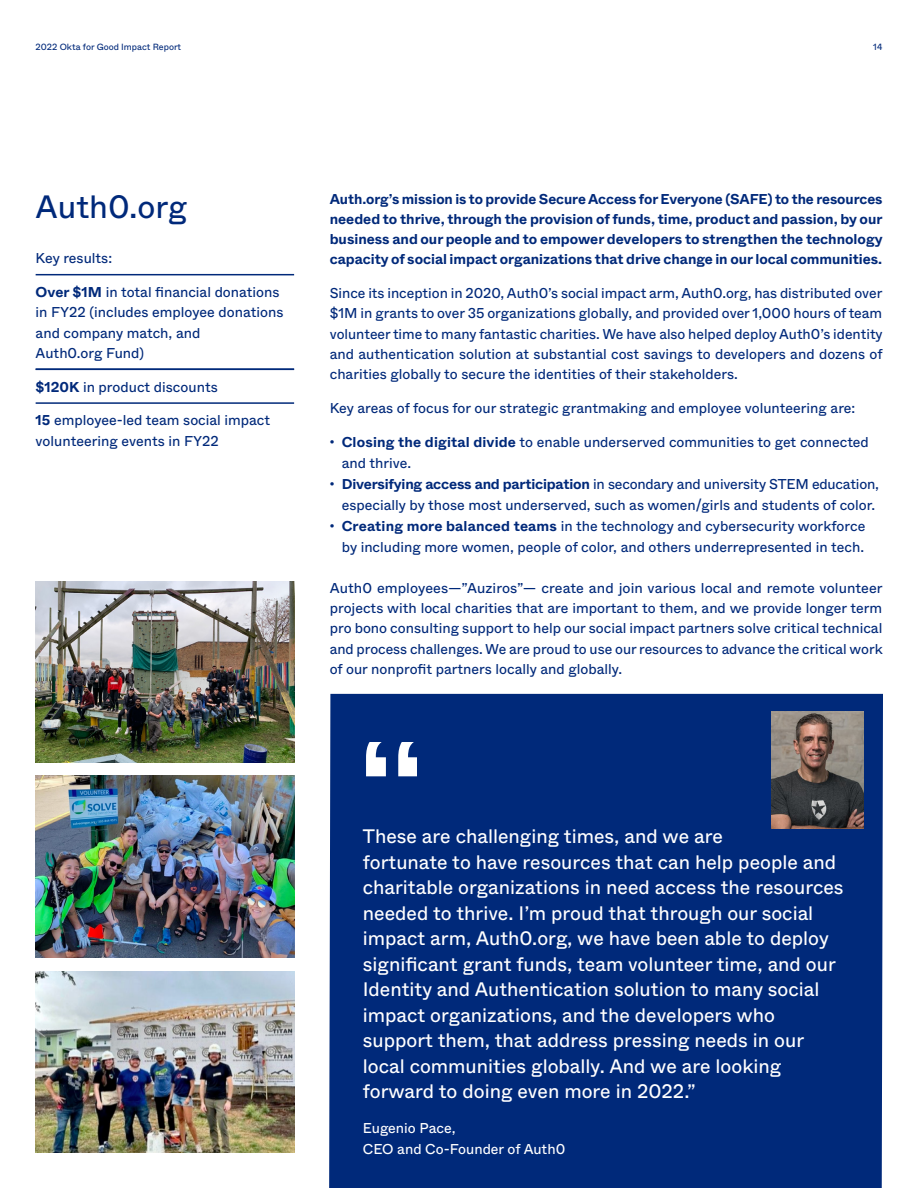
<style>
.page{position:relative;width:918px;height:1188px;background:#fff}
.page>*{position:absolute;margin:0;border:0;box-sizing:border-box;transform-origin:0 0}
.t1{font:32.25px "ABC Whyte";color:#00297a}
.t2{font:19.5px/25.5px "ABC Whyte";color:#fff}
.t3{font:14.25px/20.2px "ABC Whyte";color:#00297a}
.t4{font:700 14.25px/20.2px "ABC Whyte";color:#00297a;text-align:justify}
.t5{font:14.25px/21px "ABC Whyte";color:#fff}
.t6{font:9px "ABC Whyte";color:#00297a}
.s1{font-weight:700}
</style>
<div class="page">
<img style="left:36px;top:971px;width:258px;height:181px">
<img style="left:36px;top:776px;width:258px;height:181px">
<img style="left:36px;top:582px;width:258px;height:181px">
<div style="left:329px;top:694px;width:554px;height:494px;background:#00297a"></div>
<svg style="left:366px;top:743px;width:51px;height:33px"></svg>
<hr style="left:36px;top:274px;width:258px;height:1px;background:#00297a">
<hr style="left:36px;top:368px;width:258px;height:2px;background:#00297a">
<hr style="left:36px;top:402px;width:258px;height:2px;background:#00297a">
<img style="left:772px;top:712px;width:91px;height:116px">
<p class="t6" style="left:36px;top:40px;width:147px">2022 Okta for Good Impact Report</p>
<p class="t6" style="left:873px;top:40px;width:11px">14</p>
<h1 class="t1" style="left:36px;top:181px;width:153px">Auth0.org</h1>
<p class="t4" style="left:330px;top:188px;width:554px">Auth.org’s mission is to provide Secure Access for Everyone (SAFE) to the resources needed to thrive, through the provision of funds, time, product and passion, by our business and our people and to empower developers to strengthen the technology capacity of social impact organizations that drive change in our local communities.</p>
<p class="t3" style="left:330px;top:282px;width:555px;text-align:justify">Since its inception in 2020, Auth0’s social impact arm, Auth0.org, has distributed over $1M in grants to over 35 organizations globally, and provided over 1,000 hours of team volunteer time to many fantastic charities. We have also helped deploy Auth0’s identity and authentication solution at substantial cost savings to developers and dozens of charities globally to secure the identities of their stakeholders.</p>
<p class="t3" style="left:330px;top:397px;width:527px">Key areas of focus for our strategic grantmaking and employee volunteering are:</p>
<p class="t3" style="left:342px;top:431px;width:529px;line-height:21px;text-indent:-12px"><sup>•</sup> <span class="s1">Closing the digital divide</span> to enable underserved communities to get connected and thrive.</p>
<p class="t3" style="left:330px;top:473px;width:551px;line-height:21px;text-align:center"><sup>•</sup> <span class="s1">Diversifying access and participation</span> in secondary and university STEM education, especially by those most underserved, such as women/girls and students of color.</p>
<p class="t3" style="left:330px;top:515px;width:537px;line-height:21px;text-align:right"><sup>•</sup> <span class="s1">Creating more balanced teams</span> in the technology and cybersecurity workforce by including more women, people of color, and others underrepresented in tech.</p>
<p class="t3" style="left:330px;top:577px;width:554px;text-align:justify">Auth0 employees—”Auziros”— create and join various local and remote volunteer projects with local charities that are important to them, and we provide longer term pro bono consulting support to help our social impact partners solve critical technical and process challenges. We are proud to use our resources to advance the critical work of our nonprofit partners locally and globally.</p>
<p class="t3" style="left:36px;top:247px;width:78px">Key results:</p>
<p class="t3" style="left:36px;top:281px;width:249px"><span class="s1">Over $1M</span> in total financial donations in FY22 (includes employee donations and company match, and<br>Auth0.org Fund)</p>
<p class="t3" style="left:36px;top:376px;width:184px"><span class="s1">$120K</span> in product discounts</p>
<p class="t3" style="left:36px;top:409px;width:236px"><span class="s1">15</span> employee-led team social impact volunteering events in FY22</p>
<p class="t2" style="left:363px;top:822px;width:482px">These are challenging times, and we are<br>fortunate to have resources that can help people and charitable organizations in need access the resources needed to thrive. I’m proud that through our social impact arm, Auth0.org, we have been able to deploy significant grant funds, team volunteer time, and our Identity and Authentication solution to many social impact organizations, and the developers who support them, that address pressing needs in our local communities globally. And we are looking forward to doing even more in 2022.”</p>
<p class="t5" style="left:363px;top:1116px;width:204px">Eugenio Pace,<br>CEO and Co-Founder of Auth0</p>
</div>
